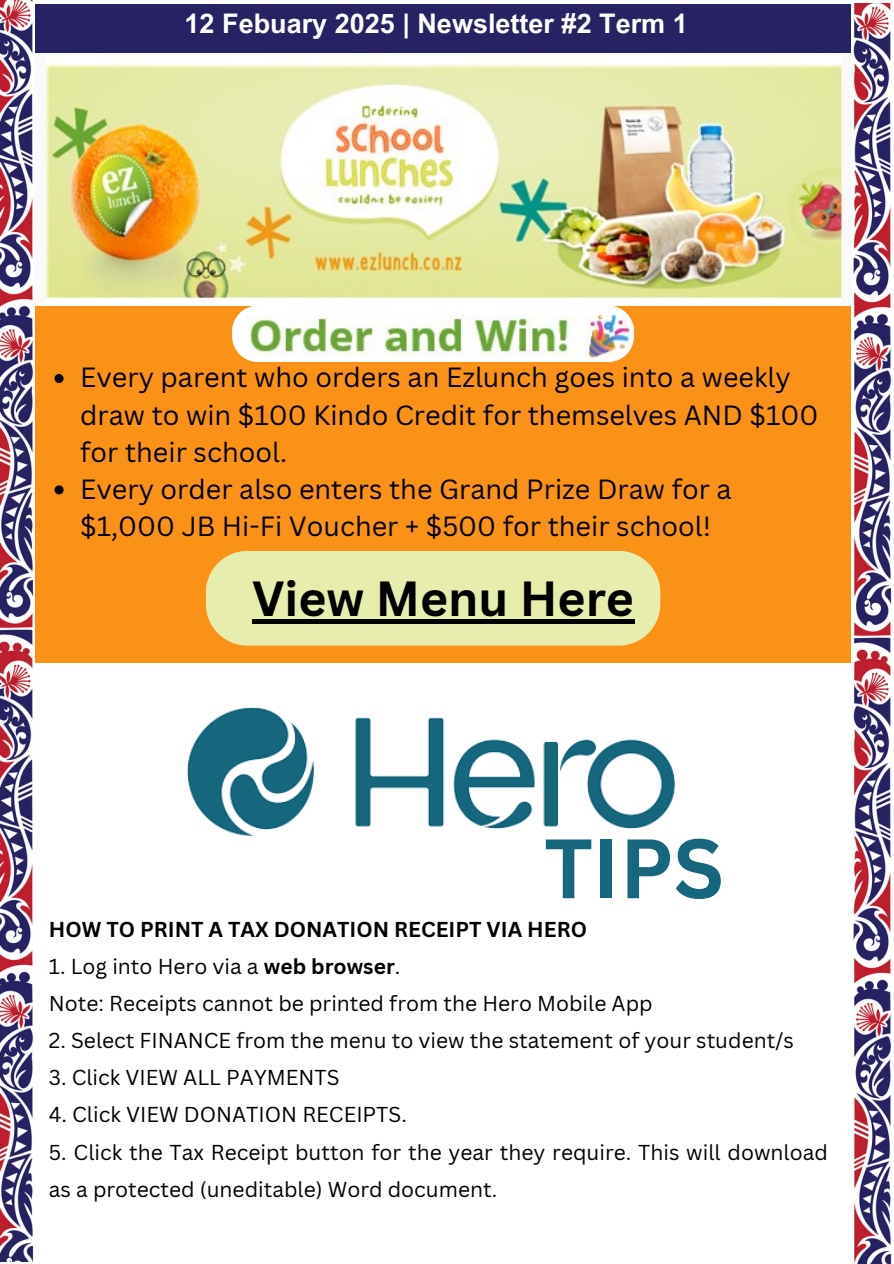
<style>
.page{position:relative;width:894px;height:1264px;background:#fff}
.page>*{position:absolute;margin:0;border:0;box-sizing:border-box;transform-origin:0 0}
.t1{font:700 82.2px "Canva Sans";color:#16667d}
.t2{font:700 48px "Canva Sans";color:#000}
.t3{font:27px/37.2px "Canva Sans";color:#000}
.t4{font:700 27px "Arial MT Pro";color:#fff}
.t5{font:21px/37.2px "Canva Sans";color:#000}
.t6{font:700 21px "Canva Sans";color:#000}
.s1{font-weight:700}
</style>
<div class="page">
<div style="left:34px;top:46px;width:820px;height:616px;background:#f99216"></div>
<div style="left:14px;top:4px;width:837px;height:50px;background:#262264"></div>
<img style="left:0;top:0;width:34px;height:1261px">
<img style="left:851px;top:4px;width:41px;height:1259px">
<img style="left:34px;top:54px;width:817px;height:252px">
<img style="left:232px;top:305px;width:401px;height:57px;border-radius:26px">
<div style="left:206px;top:551px;width:454px;height:94px;background:#e6edad"></div>
<img style="left:188px;top:708px;width:486px;height:128px">
<svg style="left:55px;top:374px;width:9px;height:9px"></svg>
<svg style="left:55px;top:485px;width:9px;height:9px"></svg>
<hr style="left:252px;top:619px;width:382px;height:4px;background:#000">
<p class="t4" style="left:184px;top:13px;width:504px">12 Febuary 2025 | Newsletter #2 Term 1</p>
<h3 class="t3" style="left:80px;top:358px;width:739px">Every parent who orders an Ezlunch goes into a weekly draw to win $100 Kindo Credit for themselves AND $100 for their school.</h3>
<p class="t3" style="left:80px;top:470px;width:652px">Every order also enters the Grand Prize Draw for a $1,000 JB Hi-Fi Voucher + $500 for their school!</p>
<p class="t2" style="left:252px;top:564px;width:383px">View Menu Here</p>
<p class="t1" style="left:544px;top:810px;width:181px">TIPS</p>
<p class="t6" style="left:49px;top:914px;width:539px">HOW TO PRINT A TAX DONATION RECEIPT VIA HERO</p>
<p class="t5" style="left:49px;top:947px;width:353px">1. Log into Hero via a <span class="s1">web browser</span>.</p>
<h2 class="t5" style="left:49px;top:984px;width:605px">Note: Receipts cannot be printed from the Hero Mobile App</h2>
<p class="t5" style="left:49px;top:1021px;width:746px">2. Select FINANCE from the menu to view the statement of your student/s</p>
<h1 class="t5" style="left:49px;top:1058px;width:292px">3. Click VIEW ALL PAYMENTS</h1>
<p class="t5" style="left:49px;top:1095px;width:359px">4. Click VIEW DONATION RECEIPTS.</p>
<p class="t5" style="left:49px;top:1132px;width:780px">5. Click the Tax Receipt button for the year they require. This will download as a protected (uneditable) Word document.</p>
</div>
